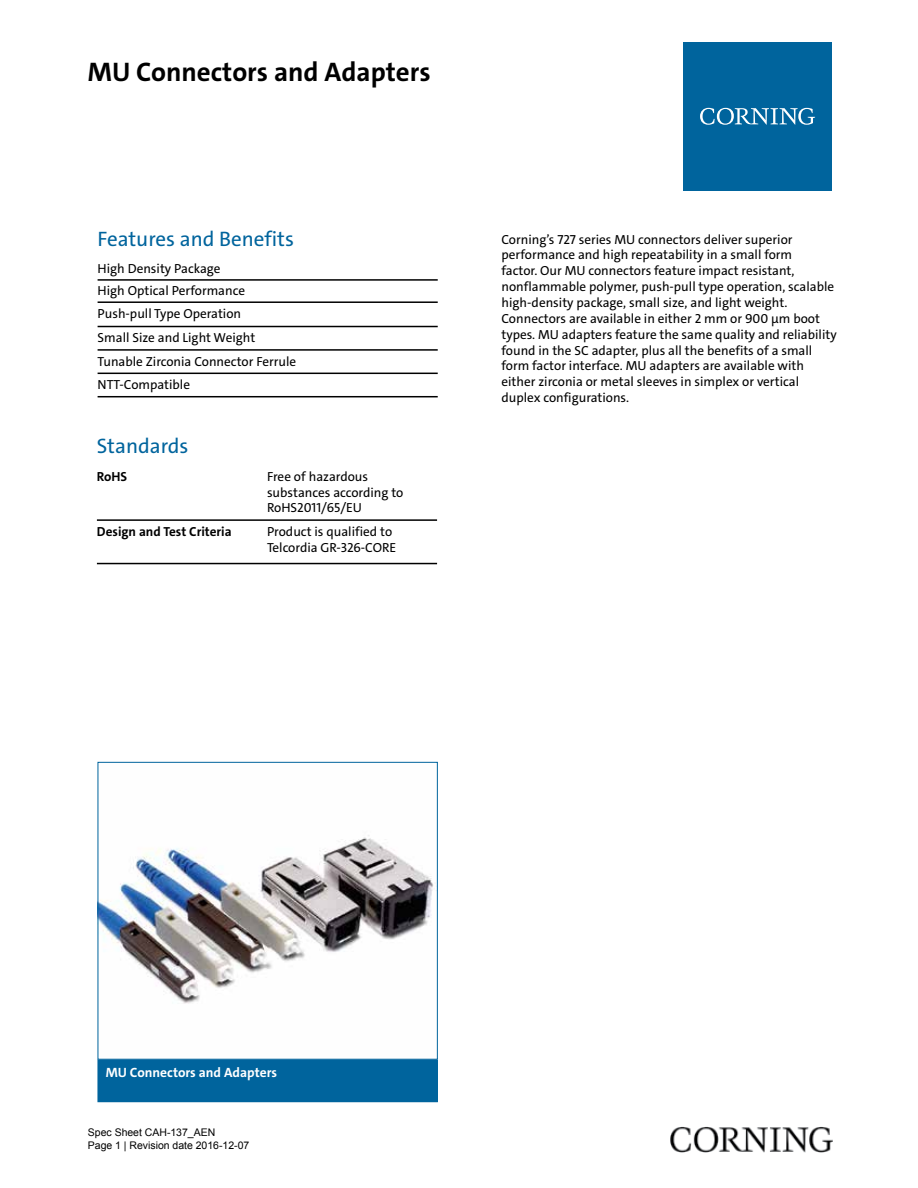
<style>
.page{position:relative;width:918px;height:1188px;background:#fff}
.page>*{position:absolute;margin:0;border:0;box-sizing:border-box;transform-origin:0 0}
.t1{font:700 27px "The Sans C4 s";color:#000}
.t2{font:21px "The Sans C4 s";color:#00649d}
.t3{font:700 13.5px "The Sans C4 s";color:#fff}
.t4{font:13.2px/15.9px "The Sans C4 s";color:#000}
.t5{font:700 13.2px "The Sans C4 s";color:#000}
.t6{font:10.5px/13.2px "Arial";color:#000}
</style>
<div class="page">
<div style="left:683px;top:42px;width:149px;height:149px;background:#00649d"></div>
<svg style="left:700px;top:108px;width:115px;height:17px"></svg>
<img style="left:670px;top:1127px;width:162px;height:25px">
<hr style="left:97px;top:519px;width:170px;height:2px;background:#000">
<hr style="left:97px;top:563px;width:170px;height:1px;background:#000">
<hr style="left:267px;top:519px;width:170px;height:2px;background:#000">
<hr style="left:267px;top:563px;width:170px;height:1px;background:#000">
<hr style="left:98px;top:301px;width:340px;height:2px;background:#000">
<hr style="left:98px;top:279px;width:340px;height:2px;background:#000">
<hr style="left:98px;top:326px;width:340px;height:1px;background:#000">
<hr style="left:98px;top:349px;width:340px;height:2px;background:#000">
<hr style="left:98px;top:373px;width:340px;height:1px;background:#000">
<hr style="left:98px;top:396px;width:340px;height:1px;background:#000">
<img style="left:100px;top:835px;width:333px;height:169px">
<div style="left:98px;top:762px;width:340px;height:298px;border:1px solid #00649d"></div>
<div style="left:98px;top:1060px;width:339px;height:42px;background:#00649d"></div>
<h1 class="t1" style="left:88px;top:55px;width:344px">MU Connectors and Adapters</h1>
<h2 class="t2" style="left:98px;top:226px;width:198px">Features and Benefits</h2>
<p class="t4" style="left:98px;top:258px;width:149px;line-height:21.6px">High Density Package<br>High Optical Performance</p>
<p class="t4" style="left:98px;top:302px;width:200px;line-height:23.7px">Push-pull Type Operation<br>Small Size and Light Weight<br>Tunable Zirconia Connector Ferrule<br>NTT-Compatible</p>
<h2 class="t2" style="left:97px;top:433px;width:93px">Standards</h2>
<p class="t5" style="left:97px;top:468px;width:32px">RoHS</p>
<p class="t4" style="left:267px;top:468px;width:138px">Free of hazardous substances according to<br>RoHS2011/65/EU</p>
<p class="t5" style="left:97px;top:523px;width:136px">Design and Test Criteria</p>
<p class="t4" style="left:267px;top:523px;width:131px">Product is qualified to<br>Telcordia GR-326-CORE</p>
<p class="t4" style="left:502px;top:231px;width:337px">Corning’s 727 series MU connectors deliver superior performance and high repeatability in a small form<br>factor. Our MU connectors feature impact resistant, nonflammable polymer, push-pull type operation, scalable high-density package, small size, and light weight.<br>Connectors are available in either 2 mm or 900 µm boot types. MU adapters feature the same quality and reliability found in the SC adapter, plus all the benefits of a small form factor interface. MU adapters are available with either zirconia or metal sleeves in simplex or vertical duplex configurations.</p>
<p class="t3" style="left:106px;top:1064px;width:173px">MU Connectors and Adapters</p>
<p class="t6" style="left:88px;top:1125px;width:163px">Spec Sheet CAH-137_AEN<br>Page 1 | Revision date 2016-12-07</p>
</div>
